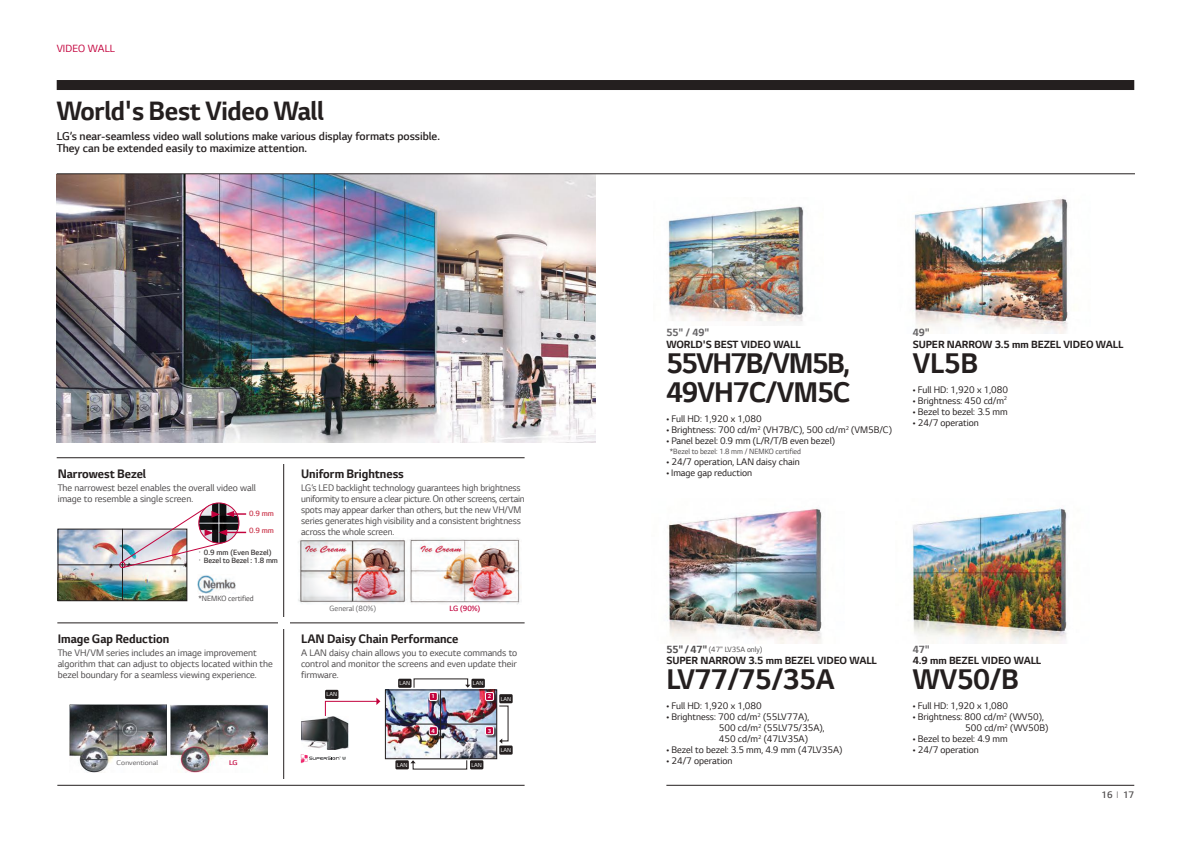
<style>
.page{position:relative;width:1191px;height:842px;background:#fff}
.page>*{position:absolute;margin:0;border:0;box-sizing:border-box;transform-origin:0 0}
.t1{font:700 30px/29px "LG Smart";letter-spacing:-.025em;color:#241f1f}
.t2{font:700 30px "LG Smart";color:#241f1f}
.t3{font:700 28px "LG Smart";letter-spacing:-.01em;color:#241f1f}
.t4{font:700 13px "LG Smart";color:#241f1f}
.t5{font:300 12px/12px "LG Smart";color:#241f1f}
.t6{font:700 11px "LG Smart";letter-spacing:-.01em;color:#241f1f}
.t7{font:700 11px "LG Smart";color:#656365}
.t8{font:11px "LG Smart";color:#c3023d}
.t9{font:10px/11px "LG Smart";letter-spacing:-.01em;color:#4e4b4c}
.t10{font:10px/11px "LG Smart";color:#241f1f}
.t11{font:300 10px "LG Smart";color:#4e4b4c}
.t12{font:8px "LG Smart";color:#4e4b4c}
.t13{font:300 8px/8px "LG Smart";letter-spacing:-.01em;color:#393535}
.t14{font:8px "LG Smart";color:#656365}
.t15{font:300 8px/17.3px "LG Smart";color:#ca344a}
.t16{font:300 8px "LG Smart";color:#c3023d}
.t17{font:7.2px "LG Smart";color:#656365;scale:1.11 1}
.t18{font:300 7.2px "LG Smart";color:#c3023d;scale:1.11 1}
.t19{font:6px "LG Smart";letter-spacing:.01em;color:#fff}
.t20{font:700 6px "LG Smart";color:#fff}
.s1{font-family:"Adobe Myungjo Std";font-weight:500}
.s2{font-weight:700;font-size:11px}
.s3{font-style:inherit}
</style>
<div class="page">
<img style="left:911px;top:508px;width:156px;height:136px">
<img style="left:666px;top:508px;width:156px;height:136px">
<img style="left:57px;top:174px;width:538px;height:268px">
<hr style="left:57px;top:173px;width:1078px;height:1px;background:#241f1f">
<div style="left:57px;top:80px;width:1077px;height:10px;background:#241f1f"></div>
<hr style="left:666px;top:785px;width:468px;height:1px;background:#241f1f">
<hr style="left:283px;top:458px;width:1px;height:163px;background:#241f1f">
<hr style="left:283px;top:623px;width:1px;height:163px;background:#241f1f">
<div style="left:278px;top:452px;width:11px;height:11px;background:#fff"></div>
<hr style="left:57px;top:458px;width:467px;height:1px;background:#241f1f">
<hr style="left:57px;top:623px;width:467px;height:1px;background:#241f1f">
<div style="left:278px;top:617px;width:11px;height:12px;background:#fff"></div>
<div style="left:278px;top:780px;width:11px;height:11px;background:#fff"></div>
<hr style="left:57px;top:785px;width:467px;height:1px;background:#241f1f">
<img style="left:298px;top:538px;width:224px;height:66px">
<img style="left:60px;top:531px;width:125px;height:68px">
<div style="left:58px;top:529px;width:129px;height:72px;border:1px solid #241f1f"></div>
<hr style="left:58px;top:564px;width:129px;height:1px;background:#241f1f">
<hr style="left:122px;top:529px;width:1px;height:72px;background:#241f1f">
<div style="left:198px;top:503px;width:41px;height:40px;border:1px solid #c3023d;border-radius:50%"></div>
<img style="left:120px;top:505px;width:126px;height:63px">
<img style="left:668px;top:206px;width:136px;height:117px">
<img style="left:912px;top:199px;width:156px;height:135px">
<img style="left:198px;top:575px;width:38px;height:18px">
<img style="left:70px;top:704px;width:96px;height:68px">
<img style="left:171px;top:704px;width:97px;height:68px">
<img style="left:387px;top:692px;width:108px;height:65px">
<div style="left:385px;top:690px;width:112px;height:69px;border:1px solid #241f1f"></div>
<hr style="left:385px;top:724px;width:112px;height:1px;background:#241f1f">
<hr style="left:440px;top:690px;width:1px;height:69px;background:#241f1f">
<div style="left:325px;top:690px;width:13px;height:9px;background:#241f1f"></div>
<svg style="left:325px;top:698px;width:55px;height:28px"></svg>
<div style="left:398px;top:679px;width:13px;height:9px;background:#241f1f"></div>
<div style="left:471px;top:679px;width:14px;height:9px;background:#241f1f"></div>
<div style="left:470px;top:760px;width:13px;height:9px;background:#241f1f"></div>
<div style="left:395px;top:760px;width:14px;height:9px;background:#241f1f"></div>
<svg style="left:410px;top:760px;width:57px;height:9px"></svg>
<svg style="left:413px;top:678px;width:57px;height:10px"></svg>
<div style="left:499px;top:694px;width:13px;height:9px;background:#241f1f"></div>
<div style="left:499px;top:745px;width:13px;height:10px;background:#241f1f"></div>
<svg style="left:499px;top:706px;width:9px;height:38px"></svg>
<div style="left:429px;top:692px;width:12px;height:12px;background:#241f1f;opacity:.75"></div>
<div style="left:429px;top:692px;width:8px;height:8px;background:#c3023d;border-radius:2px"></div>
<div style="left:429px;top:692px;width:9px;height:9px;border:1px solid #fff;border-radius:2px"></div>
<div style="left:429px;top:726px;width:12px;height:12px;background:#241f1f;opacity:.75"></div>
<div style="left:429px;top:727px;width:8px;height:8px;background:#c3023d;border-radius:2px"></div>
<div style="left:429px;top:726px;width:9px;height:9px;border:1px solid #fff;border-radius:2px"></div>
<div style="left:485px;top:692px;width:12px;height:12px;background:#241f1f;opacity:.75"></div>
<div style="left:485px;top:692px;width:8px;height:8px;background:#c3023d;border-radius:2px"></div>
<div style="left:485px;top:692px;width:9px;height:9px;border:1px solid #fff;border-radius:2px"></div>
<div style="left:485px;top:726px;width:12px;height:12px;background:#241f1f;opacity:.75"></div>
<div style="left:485px;top:727px;width:8px;height:8px;background:#c3023d;border-radius:2px"></div>
<div style="left:485px;top:726px;width:9px;height:9px;border:1px solid #fff;border-radius:2px"></div>
<img style="left:301px;top:716px;width:47px;height:34px">
<svg style="left:300px;top:754px;width:46px;height:9px"></svg>
<p class="t8" style="left:57px;top:42px;width:7px">Video</p>
<p class="t8" style="left:88px;top:42px;width:8px">wall</p>
<h2 class="t3" style="left:57px;top:94px;width:268px">World's Best Video Wall</h2>
<p class="t5" style="left:57px;top:130px;width:385px">LG’s near-seamless video wall solutions make various display formats possible.<br>They can be extended easily to maximize attention.</p>
<h3 class="t4" style="left:58px;top:466px;width:90px">Narrowest Bezel</h3>
<p class="t9" style="left:58px;top:482px;width:200px">The narrowest bezel enables the overall video wall image to resemble a single screen.</p>
<p class="t15" style="left:249px;top:505px;width:26px">0.9 mm<br>0.9 mm</p>
<p class="t13" style="left:196px;top:549px;width:83px"><span class="s1">・</span>0.9 mm (Even Bezel)<span class="s1">・</span>Bezel to Bezel : 1.8 mm</p>
<p class="t12" style="left:198px;top:594px;width:57px">*NEMKO certified</p>
<h3 class="t4" style="left:58px;top:631px;width:113px">Image Gap Reduction</h3>
<p class="t9" style="left:58px;top:647px;width:217px">The VH/VM series includes an image improvement algorithm that can adjust to objects located within the bezel boundary for a seamless viewing experience.</p>
<p class="t17" style="left:117px;top:758px;width:39px">Conventional</p>
<p class="t18" style="left:229px;top:758px;width:9px">LG</p>
<h3 class="t4" style="left:301px;top:466px;width:104px">Uniform Brightness</h3>
<p class="t9" style="left:301px;top:482px;width:225px">LG’s LED backlight technology guarantees high brightness uniformity to ensure a clear picture. On other screens, certain spots may appear darker than others, but the new VH/VM series generates high visibility and a consistent brightness across the whole screen.</p>
<p class="t14" style="left:329px;top:604px;width:48px">General (80%)</p>
<p class="t16" style="left:449px;top:604px;width:32px">LG (90%)</p>
<h3 class="t4" style="left:301px;top:631px;width:159px">LAN Daisy Chain Performance</h3>
<p class="t9" style="left:301px;top:647px;width:218px;text-align:justify">A LAN daisy chain allows you to execute commands to control and monitor the screens and even update their firmware.</p>
<p class="t19" style="left:326px;top:691px;width:12px">LAN</p>
<p class="t19" style="left:399px;top:679px;width:12px">LAN</p>
<p class="t19" style="left:473px;top:679px;width:12px">LAN</p>
<p class="t20" style="left:431px;top:693px;width:5px">1</p>
<p class="t20" style="left:431px;top:727px;width:5px">4</p>
<p class="t20" style="left:488px;top:693px;width:5px">2</p>
<p class="t20" style="left:488px;top:727px;width:5px">3</p>
<p class="t19" style="left:397px;top:761px;width:12px">LAN</p>
<p class="t19" style="left:471px;top:761px;width:12px">LAN</p>
<p class="t19" style="left:501px;top:695px;width:12px">LAN</p>
<p class="t19" style="left:501px;top:746px;width:12px">LAN</p>
<p class="t7" style="left:666px;top:326px;width:45px">55" / 49"</p>
<p class="t6" style="left:666px;top:337px;width:92px">World's Best Video</p>
<p class="t6" style="left:773px;top:337px;width:23px">Wall</p>
<h1 class="t1" style="left:666px;top:349px;width:186px">55VH7B/VM5B,<br>49VH7C/VM5C</h1>
<p class="t10" style="left:666px;top:414px;width:97px">• Full HD: 1,920 x 1,080</p>
<p class="t10" style="left:666px;top:425px;width:227px">• Brightness: 700 cd/m<sup>2</sup> (VH7B/C), 500 cd/m<sup>2</sup> (VM5B/C)</p>
<p class="t10" style="left:666px;top:436px;width:170px">• Panel bezel: 0.9 mm (L/R/T/B even bezel)</p>
<p class="t12" style="left:670px;top:447px;width:133px">*Bezel to bezel: 1.8 mm / NEMKO certified</p>
<p class="t10" style="left:666px;top:457px;width:135px">• 24/7 operation, LAN daisy chain</p>
<p class="t10" style="left:666px;top:468px;width:87px">• Image gap reduction</p>
<p class="t7" style="left:912px;top:326px;width:18px">49"</p>
<p class="t6" style="left:912px;top:337px;width:42px">SUPER NARR</p>
<p class="t6" style="left:974px;top:337px;width:150px">OW 3.5 mm BEZEL VIDEO WALL</p>
<h1 class="t1" style="left:912px;top:349px;width:67px">VL5B</h1>
<p class="t10" style="left:912px;top:384px;width:97px">• Full HD: 1,920 x 1,080</p>
<p class="t10" style="left:912px;top:395px;width:96px">• Brightness: 450 cd/m<sup>2</sup></p>
<p class="t10" style="left:912px;top:406px;width:96px">• Bezel to bezel: 3.5 mm</p>
<p class="t10" style="left:912px;top:417px;width:68px">• 24/7 operation</p>
<p class="t12" style="left:666px;top:644px;width:97px"><span class="s2">55" / 47"</span> (47" LV35A only)</p>
<p class="t6" style="left:666px;top:654px;width:126px">Super narrow 3.5 mm bezel</p>
<p class="t6" style="left:817px;top:654px;width:17px">video</p>
<p class="t6" style="left:849px;top:654px;width:23px">wall</p>
<p class="t10" style="left:666px;top:700px;width:97px">• Full HD: 1,920 x 1,080</p>
<p class="t10" style="left:719px;top:711px;width:107px;text-indent:-52px">• Brightness: 700 cd/m<sup>2</sup> (55LV77A),<br>500 cd/m<sup>2</sup> (55LV75/35A),<br>450 cd/m<sup>2</sup> (47LV35A)</p>
<p class="t10" style="left:666px;top:744px;width:178px">• Bezel to bezel: 3.5 mm, 4.9 mm (47LV35A)</p>
<p class="t10" style="left:666px;top:755px;width:68px">• 24/7 operation</p>
<h1 class="t2" style="left:666px;top:662px;width:169px">LV77/75/35A</h1>
<p class="t7" style="left:912px;top:643px;width:18px">47"</p>
<p class="t6" style="left:912px;top:654px;width:44px">4.9 mm bezel</p>
<p class="t6" style="left:981px;top:654px;width:17px">video</p>
<p class="t6" style="left:1014px;top:654px;width:23px">wall</p>
<h1 class="t1" style="left:912px;top:666px;width:107px">WV50/B</h1>
<p class="t10" style="left:912px;top:700px;width:97px">• Full HD: 1,920 x 1,080</p>
<p class="t10" style="left:965px;top:711px;width:85px;text-indent:-52px">• Brightness: 800 cd/m<sup>2</sup> (WV50),<br>500 cd/m<sup>2</sup> (WV50B)</p>
<p class="t10" style="left:912px;top:733px;width:96px">• Bezel to bezel: 4.9 mm</p>
<p class="t10" style="left:912px;top:744px;width:68px">• 24/7 operation</p>
<p class="t11" style="left:1101px;top:788px;width:34px">16 <span class="s3">i</span> 17</p>
</div>
